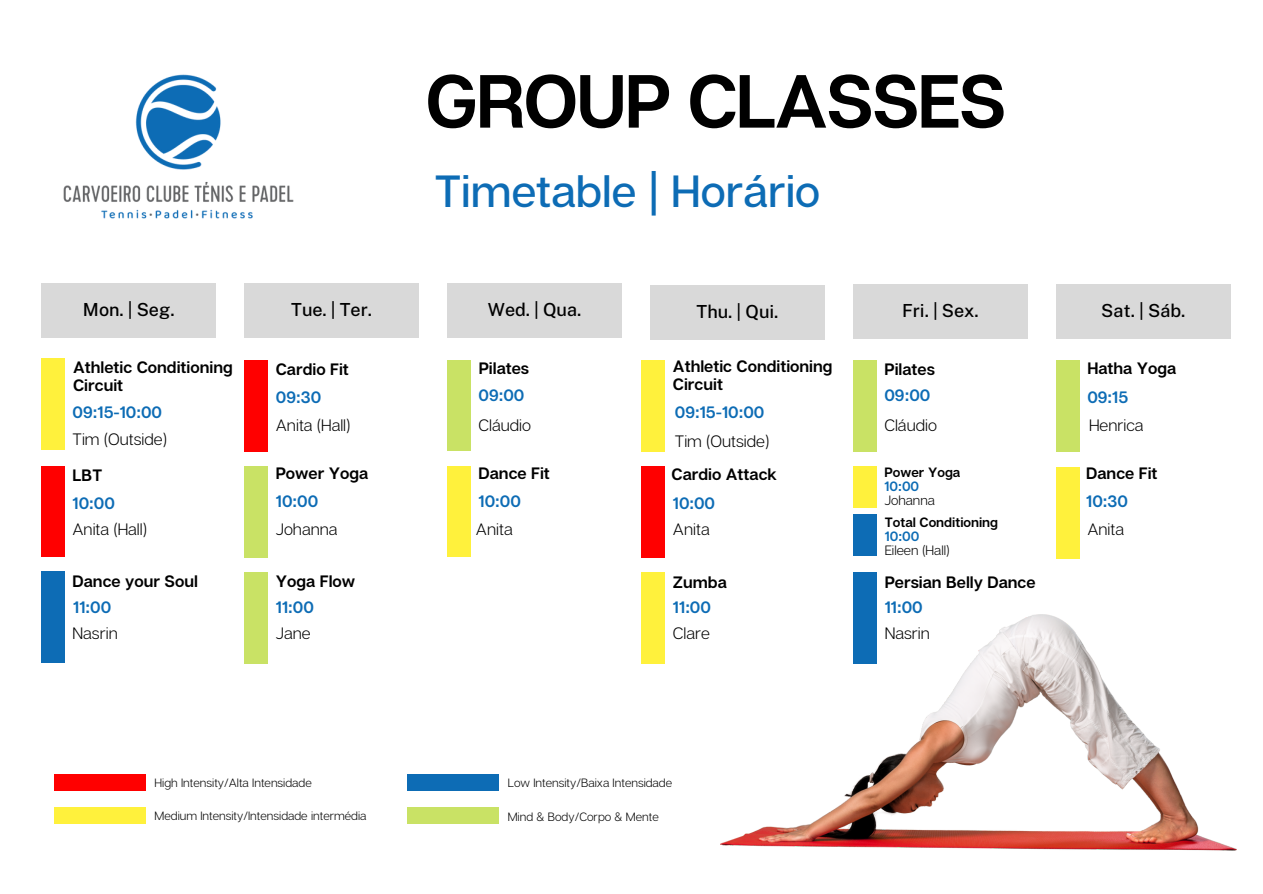
<style>
.page{position:relative;width:1263px;height:894px;background:#fff}
.page>*{position:absolute;margin:0;border:0;box-sizing:border-box;transform-origin:0 0}
.t1{font:600 75px "Articulat CF";letter-spacing:-.025em;color:#000}
.t2{font:500 45px "Articulat CF";color:#0d6cb5}
.t3{font:500 18px "Public Sans";color:#000}
.t4{font:600 16.5px/18px "Articulat CF";color:#000}
.t5{font:300 16.5px "Articulat CF";color:#000}
.t6{font:600 16.5px "Articulat CF";color:#0d6cb5}
.t7{font:600 13.5px "Articulat CF";color:#000}
.t8{font:300 13.5px "Articulat CF";color:#000}
.t9{font:600 13.5px "Articulat CF";color:#0d6cb5}
.t10{font:300 12px "Articulat CF";color:#000}
</style>
<div class="page">
<div style="left:42px;top:283px;width:174px;height:54px;background:#d9d9d9"></div>
<div style="left:244px;top:283px;width:175px;height:54px;background:#d9d9d9"></div>
<div style="left:447px;top:283px;width:175px;height:54px;background:#d9d9d9"></div>
<div style="left:650px;top:285px;width:175px;height:55px;background:#d9d9d9"></div>
<div style="left:853px;top:284px;width:175px;height:55px;background:#d9d9d9"></div>
<div style="left:1056px;top:284px;width:174px;height:55px;background:#d9d9d9"></div>
<img style="left:63px;top:74px;width:231px;height:145px">
<div style="left:42px;top:358px;width:23px;height:91px;background:#fff13c"></div>
<div style="left:42px;top:466px;width:23px;height:90px;background:#f00"></div>
<div style="left:42px;top:571px;width:23px;height:91px;background:#0d6cb5"></div>
<div style="left:244px;top:360px;width:24px;height:91px;background:#f00"></div>
<div style="left:245px;top:466px;width:23px;height:91px;background:#c9e265"></div>
<div style="left:245px;top:572px;width:23px;height:91px;background:#c9e265"></div>
<div style="left:447px;top:360px;width:24px;height:90px;background:#c9e265"></div>
<div style="left:447px;top:466px;width:24px;height:90px;background:#fff13c"></div>
<div style="left:641px;top:360px;width:24px;height:91px;background:#fff13c"></div>
<div style="left:642px;top:466px;width:23px;height:91px;background:#f00"></div>
<div style="left:642px;top:572px;width:23px;height:91px;background:#fff13c"></div>
<div style="left:853px;top:360px;width:24px;height:91px;background:#c9e265"></div>
<div style="left:853px;top:466px;width:24px;height:41px;background:#fff13c"></div>
<div style="left:853px;top:572px;width:24px;height:91px;background:#0d6cb5"></div>
<div style="left:1056px;top:361px;width:23px;height:90px;background:#c9e265"></div>
<div style="left:1056px;top:467px;width:23px;height:91px;background:#fff13c"></div>
<img style="left:720px;top:614px;width:516px;height:237px">
<div style="left:853px;top:513px;width:24px;height:42px;background:#0d6cb5"></div>
<div style="left:408px;top:807px;width:91px;height:16px;background:#c9e265"></div>
<div style="left:55px;top:807px;width:91px;height:16px;background:#fff13c"></div>
<div style="left:408px;top:773px;width:91px;height:17px;background:#0d6cb5"></div>
<div style="left:55px;top:773px;width:91px;height:17px;background:#f00"></div>
<h1 class="t1" style="left:425px;top:54px;width:583px">GROUP CLASSES</h1>
<h2 class="t2" style="left:435px;top:163px;width:387px">Timetable | Horário</h2>
<p class="t3" style="left:83px;top:298px;width:93px">Mon. | Seg.</p>
<p class="t3" style="left:291px;top:298px;width:82px">Tue. | Ter.</p>
<p class="t3" style="left:488px;top:298px;width:95px">Wed. | Qua.</p>
<p class="t3" style="left:697px;top:301px;width:83px">Thu. | Qui.</p>
<p class="t3" style="left:902px;top:300px;width:78px">Fri. | Sex.</p>
<p class="t3" style="left:1101px;top:300px;width:86px">Sat. | Sáb.</p>
<p class="t4" style="left:73px;top:358px;width:161px">Athletic Conditioning<br>Circuit</p>
<p class="t6" style="left:73px;top:401px;width:91px">09:15-10:00</p>
<p class="t5" style="left:73px;top:429px;width:96px">Tim (Outside)</p>
<p class="t4" style="left:73px;top:466px;width:31px">LBT</p>
<p class="t6" style="left:73px;top:493px;width:44px">10:00</p>
<p class="t5" style="left:72px;top:519px;width:76px">Anita (Hall)</p>
<p class="t4" style="left:73px;top:571px;width:127px">Dance your Soul</p>
<p class="t6" style="left:73px;top:596px;width:40px">11:00</p>
<p class="t5" style="left:72px;top:622px;width:47px">Nasrin</p>
<p class="t4" style="left:276px;top:359px;width:75px">Cardio Fit</p>
<p class="t6" style="left:276px;top:387px;width:47px">09:30</p>
<p class="t4" style="left:479px;top:358px;width:52px">Pilates</p>
<p class="t6" style="left:479px;top:384px;width:47px">09:00</p>
<p class="t5" style="left:276px;top:415px;width:76px">Anita (Hall)</p>
<p class="t5" style="left:479px;top:415px;width:54px">Cláudio</p>
<p class="t4" style="left:276px;top:463px;width:94px">Power Yoga</p>
<p class="t6" style="left:276px;top:491px;width:44px">10:00</p>
<p class="t5" style="left:276px;top:519px;width:63px">Johanna</p>
<p class="t4" style="left:276px;top:571px;width:81px">Yoga Flow</p>
<p class="t6" style="left:276px;top:596px;width:40px">11:00</p>
<p class="t5" style="left:276px;top:622px;width:36px">Jane</p>
<p class="t4" style="left:479px;top:463px;width:73px">Dance Fit</p>
<p class="t6" style="left:479px;top:490px;width:44px">10:00</p>
<p class="t5" style="left:476px;top:519px;width:38px">Anita</p>
<p class="t4" style="left:673px;top:357px;width:161px">Athletic Conditioning<br>Circuit</p>
<p class="t6" style="left:675px;top:401px;width:91px">09:15-10:00</p>
<p class="t5" style="left:675px;top:430px;width:96px">Tim (Outside)</p>
<p class="t4" style="left:672px;top:465px;width:107px">Cardio Attack</p>
<p class="t6" style="left:673px;top:492px;width:44px">10:00</p>
<p class="t5" style="left:673px;top:518px;width:38px">Anita</p>
<p class="t4" style="left:673px;top:572px;width:55px">Zumba</p>
<p class="t6" style="left:673px;top:596px;width:40px">11:00</p>
<p class="t5" style="left:673px;top:622px;width:39px">Clare</p>
<p class="t4" style="left:884px;top:359px;width:52px">Pilates</p>
<p class="t6" style="left:884px;top:384px;width:47px">09:00</p>
<p class="t5" style="left:884px;top:415px;width:54px">Cláudio</p>
<p class="t7" style="left:884px;top:463px;width:77px">Power Yoga</p>
<p class="t9" style="left:884px;top:477px;width:36px">10:00</p>
<p class="t8" style="left:884px;top:491px;width:52px">Johanna</p>
<p class="t7" style="left:885px;top:513px;width:115px">Total Conditioning</p>
<p class="t9" style="left:885px;top:527px;width:36px">10:00</p>
<p class="t8" style="left:885px;top:541px;width:66px">Eileen (Hall)</p>
<p class="t4" style="left:885px;top:572px;width:152px">Persian Belly Dance</p>
<p class="t6" style="left:885px;top:596px;width:40px">11:00</p>
<p class="t5" style="left:885px;top:622px;width:47px">Nasrin</p>
<p class="t4" style="left:1087px;top:359px;width:90px">Hatha Yoga</p>
<p class="t6" style="left:1087px;top:387px;width:42px">09:15</p>
<p class="t5" style="left:1089px;top:415px;width:56px">Henrica</p>
<p class="t4" style="left:1086px;top:463px;width:73px">Dance Fit</p>
<p class="t6" style="left:1086px;top:491px;width:43px">10:30</p>
<p class="t5" style="left:1087px;top:518px;width:38px">Anita</p>
<p class="t10" style="left:155px;top:774px;width:159px">High Intensity/Alta Intensidade</p>
<p class="t10" style="left:155px;top:808px;width:213px">Medium Intensity/Intensidade intermédia</p>
<p class="t10" style="left:508px;top:774px;width:166px">Low Intensity/Baixa Intensidade</p>
<p class="t10" style="left:508px;top:808px;width:153px">Mind &amp; Body/Corpo &amp; Mente</p>
</div>
